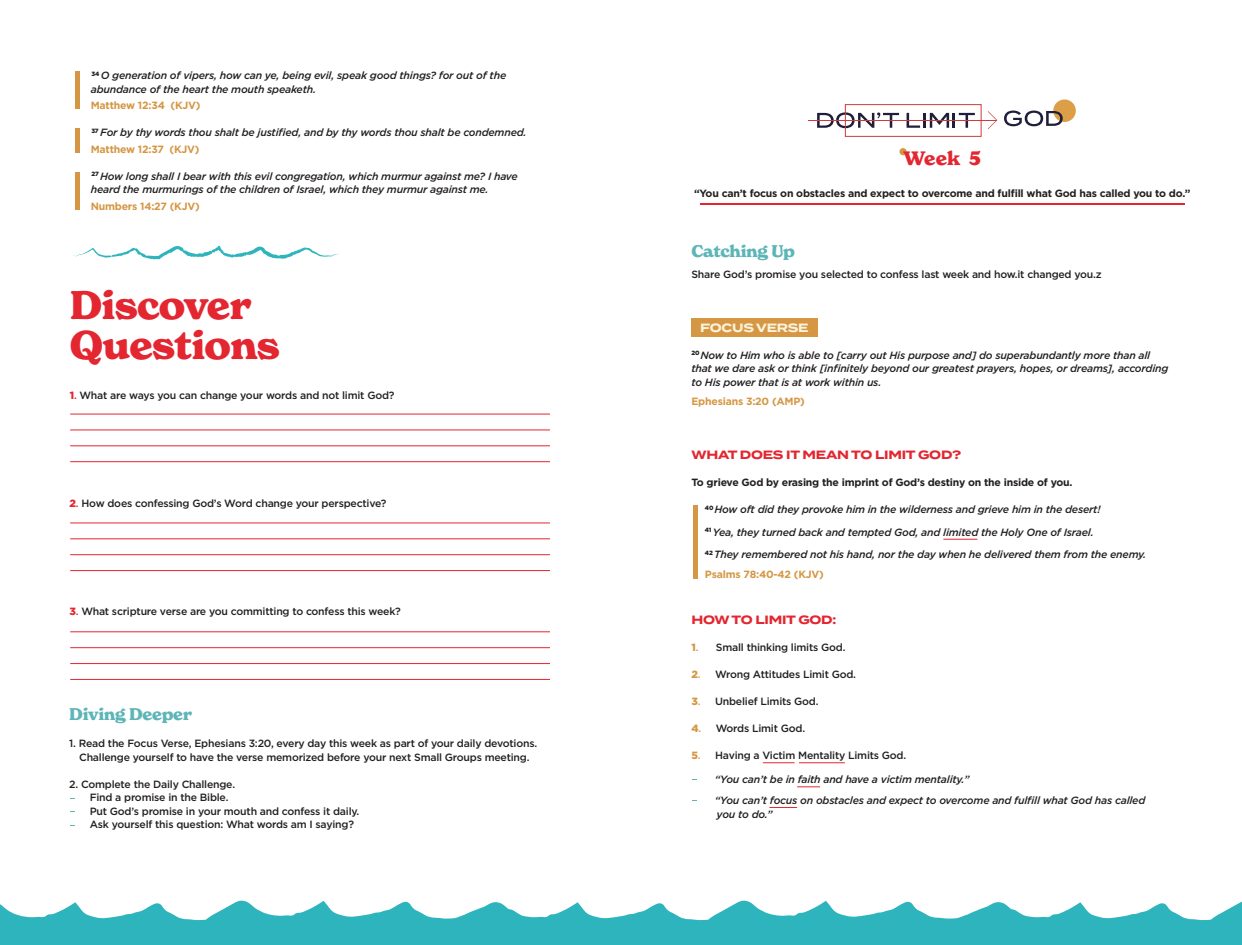
<style>
.page{position:relative;width:1242px;height:945px;background:#fff}
.page>*{position:absolute;margin:0;border:0;box-sizing:border-box;transform-origin:0 0}
.t1{font:700 39px/39.3px "New Spirit";letter-spacing:-.02em;color:#e32630}
.t2{font:700 18.9px "New Spirit";color:#e32630}
.t3{font:700 16.5px "New Spirit";letter-spacing:-.02em;color:#5db5b7}
.t4{font:700 12px "Termina";letter-spacing:-.02em;color:#e32630}
.t5{font:700 12px "Termina";letter-spacing:-.02em;color:#faf2da}
.t6{font:italic 500 10.5px/13.5px "Gotham";letter-spacing:-.02em;color:#231f20}
.t7{font:500 10.5px/13.5px "Gotham";letter-spacing:-.02em;color:#231f20;text-align:center}
.t8{font:700 10.5px "Gotham";letter-spacing:-.02em;color:#231f20}
.t9{font:700 10.5px "Gotham";letter-spacing:-.02em;color:#d59744}
.s1{font-weight:700;font-style:normal;color:#d59744}
.s2{font-weight:900;color:#e32630}
.s3{color:#e32630}
.s4{font-weight:900;color:#d59744}
.s5{color:#d59744}
</style>
<div class="page">
<div style="left:691px;top:318px;width:127px;height:19px;background:#d59744"></div>
<svg style="left:0;top:901px;width:1242px;height:44px;fill:#2db4bc"></svg>
<hr style="left:70px;top:414px;width:480px;height:1px;background:#e32630">
<hr style="left:70px;top:430px;width:480px;height:1px;background:#e32630">
<hr style="left:70px;top:445px;width:480px;height:1px;background:#e32630">
<hr style="left:70px;top:461px;width:480px;height:1px;background:#e32630">
<hr style="left:70px;top:523px;width:480px;height:1px;background:#e32630">
<hr style="left:70px;top:538px;width:480px;height:1px;background:#e32630">
<hr style="left:70px;top:554px;width:480px;height:1px;background:#e32630">
<hr style="left:70px;top:570px;width:480px;height:1px;background:#e32630">
<hr style="left:70px;top:631px;width:480px;height:1px;background:#e32630">
<hr style="left:70px;top:647px;width:480px;height:1px;background:#e32630">
<hr style="left:70px;top:663px;width:480px;height:1px;background:#e32630">
<hr style="left:70px;top:679px;width:480px;height:1px;background:#e32630">
<div style="left:899px;top:148px;width:8px;height:7px;background:#d59744;border-radius:50%"></div>
<div style="left:1053px;top:99px;width:23px;height:23px;background:#dc9e47;border-radius:50%"></div>
<svg style="left:1004px;top:111px;width:59px;height:15px"></svg>
<svg style="left:907px;top:113px;width:68px;height:15px"></svg>
<svg style="left:817px;top:112px;width:82px;height:16px"></svg>
<hr style="left:808px;top:120px;width:189px;height:1px;background:#cf3a3b">
<svg style="left:988px;top:111px;width:9px;height:18px"></svg>
<div style="left:845px;top:104px;width:136px;height:33px;border:1px solid #cf3a3b"></div>
<hr style="left:763px;top:762px;width:32px;height:1px;background:#e32630">
<hr style="left:799px;top:762px;width:46px;height:1px;background:#e32630">
<svg style="left:797px;top:786px;width:23px;height:1px"></svg>
<svg style="left:769px;top:807px;width:28px;height:1px"></svg>
<hr style="left:693px;top:505px;width:4px;height:73px;background:#d59744">
<hr style="left:700px;top:203px;width:484px;height:2px;background:#e32630">
<svg style="left:73px;top:245px;width:267px;height:15px"></svg>
<hr style="left:75px;top:71px;width:4px;height:38px;background:#d59744">
<hr style="left:75px;top:172px;width:4px;height:38px;background:#d59744">
<hr style="left:75px;top:129px;width:4px;height:24px;background:#d59744">
<hr style="left:943px;top:539px;width:34px;height:1px;background:#e32630">
<p class="t6" style="left:91px;top:69px;width:417px"><sup>34</sup> O generation of vipers, how can ye, being evil, speak good things? for out of the abundance of the heart the mouth speaketh.</p>
<p class="t9" style="left:91px;top:98px;width:111px">Matthew 12:34 (KJV)</p>
<p class="t6" style="left:91px;top:124px;width:437px;line-height:16.5px"><sup>37</sup> For by thy words thou shalt be justified, and by thy words thou shalt be condemned.<br><span class="s1">Matthew 12:37 (KJV)</span></p>
<p class="t6" style="left:91px;top:169px;width:429px"><sup>27</sup> How long shall I bear with this evil congregation, which murmur against me? I have heard the murmurings of the children of Israel, which they murmur against me.</p>
<p class="t9" style="left:91px;top:199px;width:111px">Numbers 14:27 (KJV)</p>
<h1 class="t1" style="left:70px;top:286px;width:212px">Discover<br>Questions</h1>
<p class="t7" style="left:70px;top:389px;width:326px"><span class="s2">1</span><span class="s3">.</span> What are ways you can change your words and not limit God?</p>
<p class="t7" style="left:70px;top:497px;width:318px"><span class="s2">2</span><span class="s3">.</span> How does confessing God’s Word change your perspective?</p>
<p class="t7" style="left:69px;top:605px;width:333px"><span class="s2">3</span><span class="s3">.</span> What scripture verse are you committing to confess this week?</p>
<h3 class="t3" style="left:69px;top:704px;width:124px">Diving Deeper</h3>
<p class="t7" style="left:69px;top:737px;width:469px">1. Read the Focus Verse, Ephesians 3:20, every day this week as part of your daily devotions.<br>Challenge yourself to have the verse memorized before your next Small Groups meeting.</p>
<p class="t7" style="left:90px;top:777px;width:271px;text-align:left;text-indent:-21px">2. Complete the Daily Challenge.<br>Find a promise in the Bible.<br>Put God’s promise in your mouth and confess it daily.<br>Ask yourself this question: What words am I saying?</p>
<h2 class="t2" style="left:904px;top:147px;width:79px">Week 5</h2>
<p class="t8" style="left:694px;top:186px;width:498px">“You can’t focus on obstacles and expect to overcome and fulfill what God has called you to do.”</p>
<h3 class="t3" style="left:691px;top:241px;width:105px">Catching Up</h3>
<p class="t7" style="left:691px;top:267px;width:412px">Share God’s promise you selected to confess last week and how.it changed you.z</p>
<p class="t5" style="left:700px;top:319px;width:110px">FOCUS VERSE</p>
<p class="t6" style="left:691px;top:348px;width:479px"><sup>20</sup> Now to Him who is able to [carry out His purpose and] do superabundantly more than all that we dare ask or think [infinitely beyond our greatest prayers, hopes, or dreams], according to His power that is at work within us.</p>
<p class="t9" style="left:691px;top:395px;width:115px">Ephesians 3:20 (AMP)</p>
<p class="t4" style="left:691px;top:446px;width:271px">WHAT DOES IT MEAN TO LIMIT GOD?</p>
<p class="t8" style="left:691px;top:476px;width:383px">To grieve God by erasing the imprint of God’s destiny on the inside of you.</p>
<p class="t6" style="left:705px;top:498px;width:443px;line-height:22.5px"><sup>40</sup> How oft did they provoke him in the wilderness and grieve him in the desert!<br><sup>41</sup> Yea, they turned back and tempted God, and limited the Holy One of Israel.<br><sup>42</sup> They remembered not his hand, nor the day when he delivered them from the enemy.</p>
<p class="t9" style="left:705px;top:567px;width:120px">Psalms 78:40-42 (KJV)</p>
<p class="t4" style="left:691px;top:611px;width:146px">HOW TO LIMIT GOD:</p>
<p class="t7" style="left:691px;top:641px;width:156px"><span class="s4">1</span><span class="s5">.</span> Small thinking limits God.</p>
<p class="t7" style="left:691px;top:668px;width:166px"><span class="s4">2</span><span class="s5">.</span> Wrong Attitudes Limit God.</p>
<p class="t7" style="left:691px;top:695px;width:129px"><span class="s4">3</span><span class="s5">.</span> Unbelief Limits God.</p>
<p class="t7" style="left:691px;top:722px;width:115px"><span class="s4">4</span><span class="s5">.</span> Words Limit God.</p>
<p class="t7" style="left:691px;top:749px;width:216px"><span class="s4">5</span><span class="s5">.</span> Having a Victim Mentality Limits God.</p>
<p class="t6" style="left:715px;top:769px;width:432px;line-height:21px">“You can’t be in faith and have a victim mentality.”<br>“You can’t focus on obstacles and expect to overcome and fulfill what God has called</p>
<p class="t6" style="left:717px;top:807px;width:58px">you to do.”</p>
</div>
